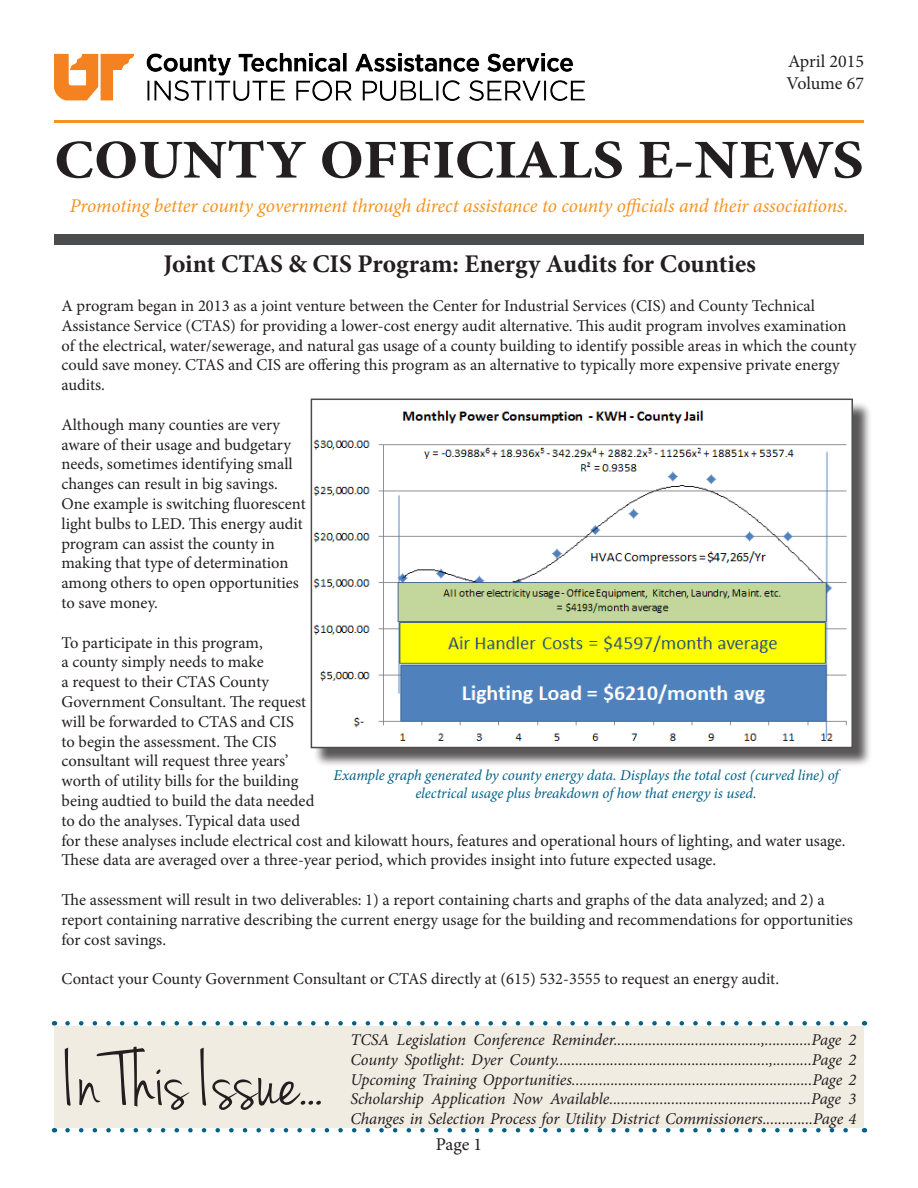
<style>
.page{position:relative;width:918px;height:1188px;background:#fff}
.page>*{position:absolute;margin:0;border:0;box-sizing:border-box;transform-origin:0 0}
.t1{font:81px "Jenna Sue";color:#231f20}
.t2{font:700 condensed 55.5px "Minion Pro";color:#231f20;scale:1.22 1}
.t3{font:700 25.5px "Minion Pro";color:#231f20}
.t4{font:italic 19.5px "Minion Pro";letter-spacing:-.01em;color:#f7931d}
.t5{font:18px "Minion Pro";letter-spacing:-.005em;color:#231f20}
.t6{font:16.5px/19.8px "Minion Pro";color:#231f20}
.t7{font:italic 16.5px "Minion Pro";letter-spacing:-.01em;color:#231f20}
.t8{font:italic 15px/18px "Minion Pro";letter-spacing:-.005em;color:#046087;text-align:center}
</style>
<div class="page">
<div style="left:54px;top:234px;width:810px;height:11px;background:#4b4c4d"></div>
<div style="left:54px;top:1026px;width:810px;height:102px;background:#f1ece2"></div>
<img style="left:54px;top:54px;width:530px;height:47px">
<hr style="left:54px;top:120px;width:810px;height:3px;background:#f7931d">
<svg style="left:68px;top:1021px;width:780px;height:5px"></svg>
<svg style="left:68px;top:1128px;width:780px;height:4px"></svg>
<div style="left:313px;top:401px;width:559px;height:366px;background:#231f20;opacity:.75"></div>
<img style="left:314px;top:402px;width:536px;height:343px">
<div style="left:311px;top:399px;width:542px;height:349px;border:2px solid #4b4c4d"></div>
<p class="t5" style="left:788px;top:49px;width:77px">April 2015</p>
<p class="t5" style="left:786px;top:71px;width:79px">Volume 67</p>
<p class="t2" style="left:54px;top:122px;width:665px">COUNTY OFFICIALS E-NEWS</p>
<p class="t4" style="left:70px;top:193px;width:780px">Promoting better county government through direct assistance to county officials and their associations.</p>
<p class="t3" style="left:163px;top:246px;width:594px">Joint CTAS &amp; CIS Program: Energy Audits for Counties</p>
<p class="t6" style="left:62px;top:296px;width:796px">A program began in 2013 as a joint venture between the Center for Industrial Services (CIS) and County Technical Assistance Service (CTAS) for providing a lower-cost energy audit alternative. This audit program involves examination of the electrical, water/sewerage, and natural gas usage of a county building to identify possible areas in which the county could save money. CTAS and CIS are offering this program as an alternative to typically more expensive private energy audits.</p>
<p class="t6" style="left:62px;top:415px;width:246px">Although many counties are very aware of their usage and budgetary needs, sometimes identifying small changes can result in big savings.<br>One example is switching fluorescent light bulbs to LED. This energy audit program can assist the county in making that type of determination among others to open opportunities to save money.</p>
<p class="t6" style="left:62px;top:633px;width:786px">To participate in this program,<br>a county simply needs to make<br>a request to their CTAS County<br>Government Consultant. The request<br>will be forwarded to CTAS and CIS<br>to begin the assessment. The CIS<br>consultant will request three years’<br>worth of utility bills for the building<br>being audtied to build the data needed<br>to do the analyses. Typical data used<br>for these analyses include electrical cost and kilowatt hours, features and operational hours of lighting, and water usage.<br>These data are averaged over a three-year period, which provides insight into future expected usage.</p>
<p class="t6" style="left:62px;top:890px;width:793px">The assessment will result in two deliverables: 1) a report containing charts and graphs of the data analyzed; and 2) a report containing narrative describing the current energy usage for the building and recommendations for opportunities for cost savings.</p>
<p class="t6" style="left:62px;top:969px;width:719px">Contact your County Government Consultant or CTAS directly at (615) 532-3555 to request an energy audit.</p>
<p class="t8" style="left:334px;top:766px;width:507px">Example graph generated by county energy data. Displays the total cost (curved line) of electrical usage plus breakdown of how that energy is used.</p>
<p class="t1" style="left:65px;top:1035px;width:259px">In This Issue...</p>
<p class="t7" style="left:350px;top:1029px;width:508px">TCSA Legislation Conference Reminder......................................,............Page 2</p>
<p class="t7" style="left:350px;top:1048px;width:508px">County Spotlight: Dyer County.......................................................,..........Page 2</p>
<p class="t7" style="left:350px;top:1068px;width:508px">Upcoming Training Opportunities..............................................................Page 2</p>
<p class="t7" style="left:350px;top:1088px;width:508px">Scholarship Application Now Available....................................................Page 3</p>
<p class="t7" style="left:350px;top:1108px;width:508px">Changes in Selection Process for Utility District Commissioners.............Page 4</p>
<p class="t5" style="left:436px;top:1132px;width:48px">Page 1</p>
</div>
